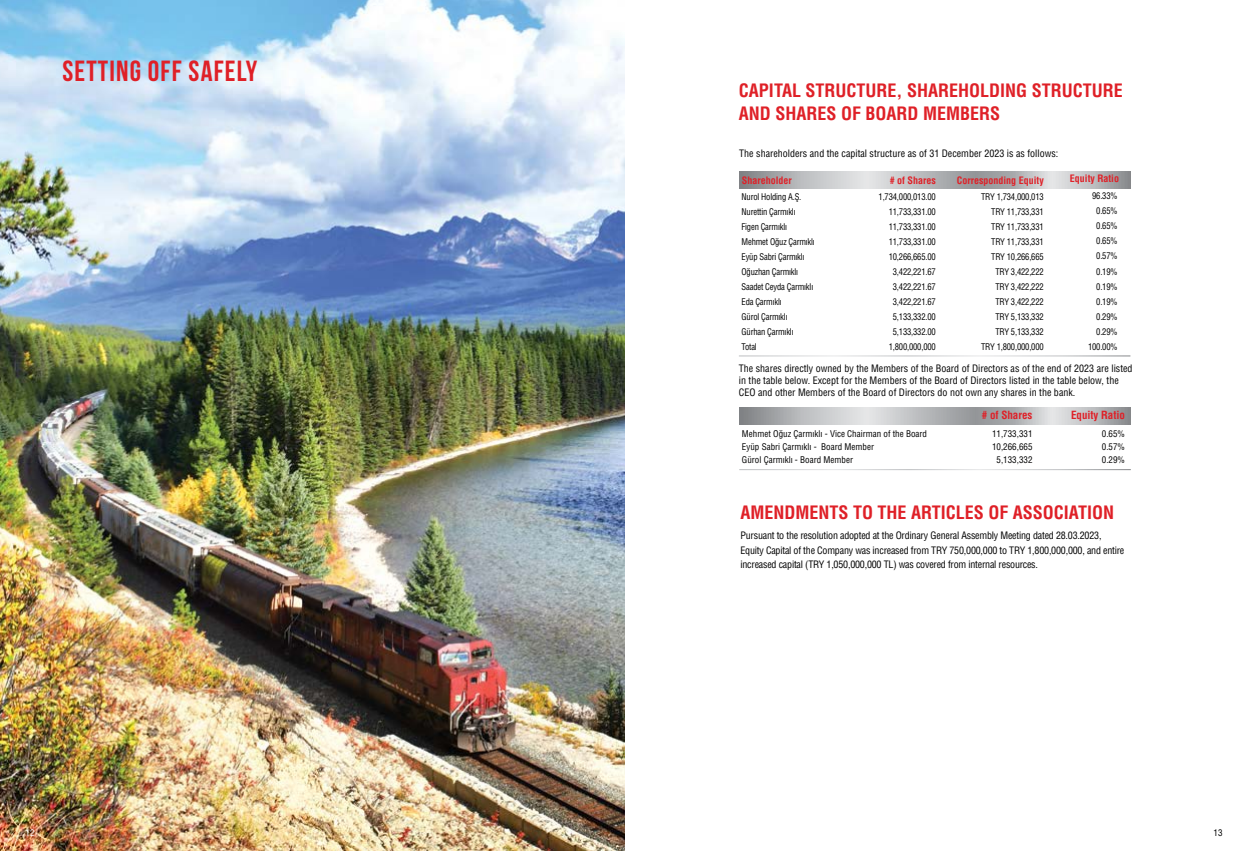
<style>
.page{position:relative;width:1248px;height:851px;background:#fff}
.page>*{position:absolute;margin:0;border:0;box-sizing:border-box;transform-origin:0 0}
.t1{font:700 29.1px "Bebas Neue";letter-spacing:.04em;color:#df2027}
.t2{font:700 condensed 18px/23px "Helvetica LT Std";color:#df2027}
.t3{font:700 condensed 11px "Helvetica LT Std";color:#df2027}
.t4{font:condensed 10px/12px "Helvetica LT Std";color:#000}
.t5{font:condensed 10px/14.5px "Helvetica LT Std";letter-spacing:-.02em;color:#000}
.t6{font:700 condensed 10px "Helvetica LT Std";color:#df2027}
.t7{font:condensed 9px/15px "Helvetica LT Std";letter-spacing:-.02em;color:#000;text-align:right;scale:.95 1}
.t8{font:condensed 9px/12.8px "Helvetica LT Std";color:#000}
.t9{font:condensed 9px/12.8px "Helvetica LT Std";letter-spacing:-.02em;color:#000;text-align:justify}
.t10{font:condensed 9px "Helvetica LT Std";color:#fff}
</style>
<div class="page">
<img style="left:0;top:0;width:624px;height:850px">
<svg style="left:739px;top:407px;width:391px;height:18px;background:#b7b9bb"></svg>
<svg style="left:739px;top:171px;width:391px;height:18px;background:#b7b9bb"></svg>
<h1 class="t1" style="left:62px;top:55px;width:197px">SETTING OFF SAFELY</h1>
<h2 class="t2" style="left:739px;top:79px;width:385px">CAPITAL STRUCTURE, SHAREHOLDING STRUCTURE<br>AND SHARES OF BOARD MEMBERS</h2>
<p class="t4" style="left:739px;top:147px;width:320px">The shareholders and the capital structure as of 31 December 2023 is as follows:</p>
<p class="t6" style="left:741px;top:174px;width:51px">Shareholder</p>
<p class="t6" style="left:889px;top:174px;width:48px"># of Shares</p>
<p class="t6" style="left:956px;top:174px;width:88px">Corresponding Equity</p>
<p class="t6" style="left:1069px;top:172px;width:51px">Equity Ratio</p>
<p class="t7" style="left:741px;top:189px;width:79px;text-align:left">Nurol Holding A.Ş.<br>Nurettin Çarmıklı<br>Figen Çarmıklı<br>Mehmet Oğuz Çarmıklı<br>Eyüp Sabri Çarmıklı<br>Oğuzhan Çarmıklı<br>Saadet Ceyda Çarmıklı<br>Eda Çarmıklı<br>Gürol Çarmıklı<br>Gürhan Çarmıklı<br>Total</p>
<p class="t7" style="left:1087px;top:188px;width:33px">96.33%<br>0.65%<br>0.65%<br>0.65%<br>0.57%<br>0.19%<br>0.19%<br>0.19%<br>0.29%<br>0.29%<br>100.00%</p>
<p class="t7" style="left:981px;top:189px;width:67px">TRY 1,734,000,013<br>TRY 11,733,331<br>TRY 11,733,331<br>TRY 11,733,331<br>TRY 10,266,665<br>TRY 3,422,222<br>TRY 3,422,222<br>TRY 3,422,222<br>TRY 5,133,332<br>TRY 5,133,332<br>TRY 1,800,000,000</p>
<p class="t7" style="left:878px;top:189px;width:62px">1,734,000,013.00<br>11,733,331.00<br>11,733,331.00<br>11,733,331.00<br>10,266,665.00<br>3,422,221.67<br>3,422,221.67<br>3,422,221.67<br>5,133,332.00<br>5,133,332.00<br>1,800,000,000</p>
<p class="t4" style="left:738px;top:362px;width:395px">The shares directly owned by the Members of the Board of Directors as of the end of 2023 are listed in the table below. Except for the Members of the Board of Directors listed in the table below, the<br>CEO and other Members of the Board of Directors do not own any shares in the bank.</p>
<p class="t3" style="left:981px;top:408px;width:52px"># of Shares</p>
<p class="t8" style="left:742px;top:427px;width:186px">Mehmet Oğuz Çarmıklı - Vice Chairman of the Board<br>Eyüp Sabri Çarmıklı - Board Member<br>Gürol Çarmıklı - Board Member</p>
<p class="t8" style="left:991px;top:427px;width:42px;text-align:center">11,733,331<br>10,266,665<br>5,133,332</p>
<p class="t3" style="left:1070px;top:408px;width:56px">Equity Ratio</p>
<p class="t9" style="left:1101px;top:427px;width:25px">0.65% 0.57% 0.29%</p>
<h2 class="t2" style="left:740px;top:501px;width:375px">AMENDMENTS TO THE ARTICLES OF ASSOCIATION</h2>
<p class="t5" style="left:740px;top:528px;width:385px">Pursuant to the resolution adopted at the Ordinary General Assembly Meeting dated 28.03.2023,<br>Equity Capital of the Company was increased from TRY 750,000,000 to TRY 1,800,000,000, and entire increased capital (TRY 1,050,000,000 TL) was covered from internal resources.</p>
<p class="t10" style="left:25px;top:827px;width:10px">12</p>
<p class="t9" style="left:1213px;top:826px;width:10px">13</p>
</div>
